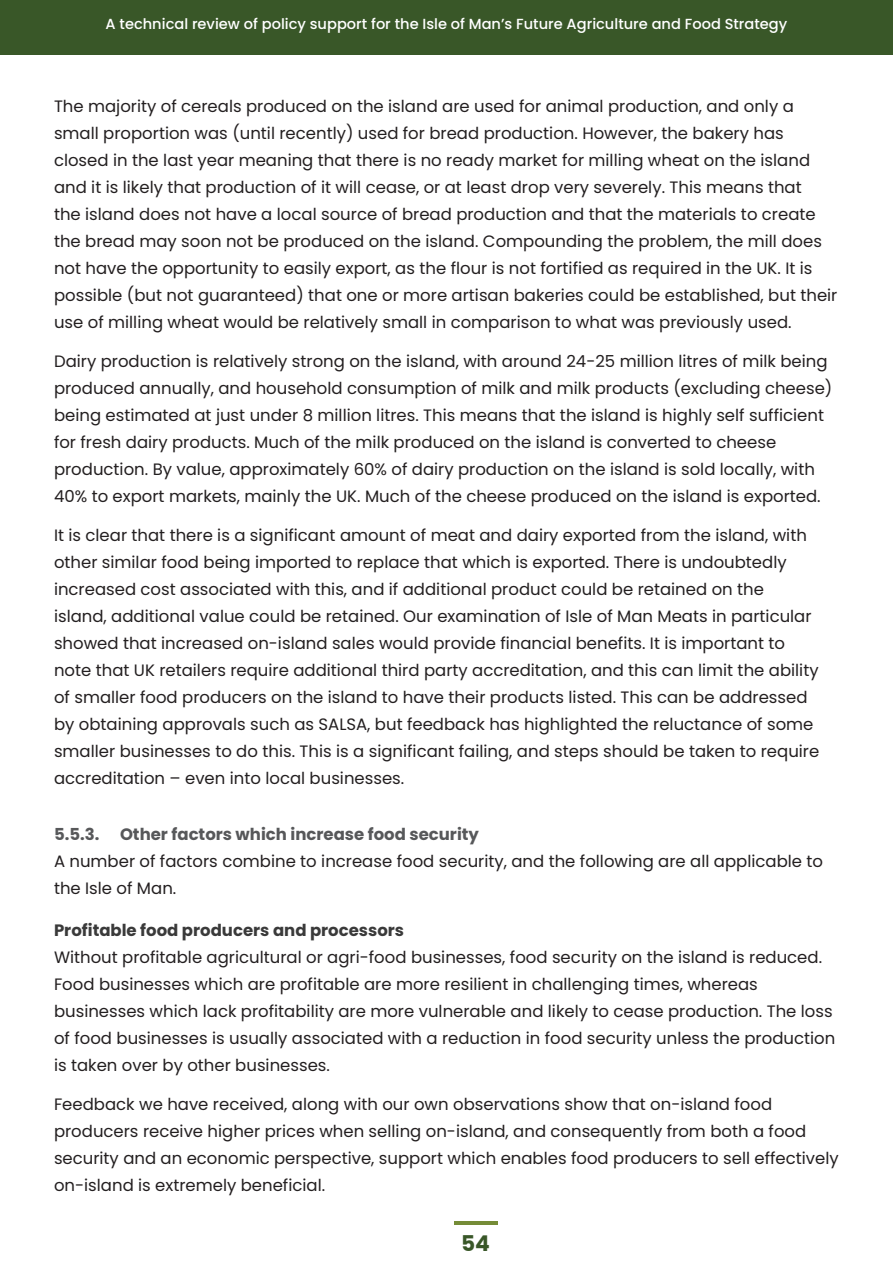
<style>
.page{position:relative;width:893px;height:1263px;background:#fff}
.page>*{position:absolute;margin:0;border:0;box-sizing:border-box;transform-origin:0 0}
.t1{font:700 21.75px "Poppins";color:#395728}
.t2{font:16.5px/27px "Poppins";color:#231f20}
.t3{font:700 16.5px "Poppins";color:#57585a}
.heading_4{font:700 16.5px "Poppins";color:#3a3a3a}
.t4{font:500 14.55px "Poppins";color:#fff}
</style>
<div class="page">
<div style="left:0;top:0;width:893px;height:54px;background:#395728"></div>
<hr style="left:454px;top:1221px;width:43px;height:3px;background:#758c37">
<p class="t4" style="left:106px;top:16px;width:683px">A technical review of policy support for the Isle of Man’s Future Agriculture and Food Strategy</p>
<p class="t2" style="left:54px;top:93px;width:785px">The majority of cereals produced on the island are used for animal production, and only a small proportion was (until recently) used for bread production. However, the bakery has closed in the last year meaning that there is no ready market for milling wheat on the island and it is likely that production of it will cease, or at least drop very severely. This means that<br>the island does not have a local source of bread production and that the materials to create the bread may soon not be produced on the island. Compounding the problem, the mill does not have the opportunity to easily export, as the flour is not fortified as required in the UK. It is possible (but not guaranteed) that one or more artisan bakeries could be established, but their use of milling wheat would be relatively small in comparison to what was previously used.</p>
<p class="t2" style="left:54px;top:348px;width:780px">Dairy production is relatively strong on the island, with around 24-25 million litres of milk being produced annually, and household consumption of milk and milk products (excluding cheese) being estimated at just under 8 million litres. This means that the island is highly self sufficient for fresh dairy products. Much of the milk produced on the island is converted to cheese production. By value, approximately 60% of dairy production on the island is sold locally, with 40% to export markets, mainly the UK. Much of the cheese produced on the island is exported.</p>
<p class="t2" style="left:54px;top:522px;width:767px">It is clear that there is a significant amount of meat and dairy exported from the island, with other similar food being imported to replace that which is exported. There is undoubtedly increased cost associated with this, and if additional product could be retained on the island, additional value could be retained. Our examination of Isle of Man Meats in particular showed that increased on-island sales would provide financial benefits. It is important to note that UK retailers require additional third party accreditation, and this can limit the ability of smaller food producers on the island to have their products listed. This can be addressed by obtaining approvals such as SALSA, but feedback has highlighted the reluctance of some smaller businesses to do this. This is a significant failing, and steps should be taken to require accreditation – even into local businesses.</p>
<p class="t3" style="left:54px;top:825px;width:426px">5.5.3. Other factors which increase food security</p>
<p class="t2" style="left:54px;top:848px;width:771px">A number of factors combine to increase food security, and the following are all applicable to the Isle of Man.</p>
<p class="heading_4" style="left:54px;top:921px;width:352px">Profitable food producers and processors</p>
<p class="t2" style="left:54px;top:944px;width:783px">Without profitable agricultural or agri-food businesses, food security on the island is reduced.<br>Food businesses which are profitable are more resilient in challenging times, whereas businesses which lack profitability are more vulnerable and likely to cease production. The loss of food businesses is usually associated with a reduction in food security unless the production is taken over by other businesses.</p>
<p class="t2" style="left:54px;top:1091px;width:786px">Feedback we have received, along with our own observations show that on-island food producers receive higher prices when selling on-island, and consequently from both a food security and an economic perspective, support which enables food producers to sell effectively on-island is extremely beneficial.</p>
<h1 class="t1" style="left:461px;top:1231px;width:30px">54</h1>
</div>
